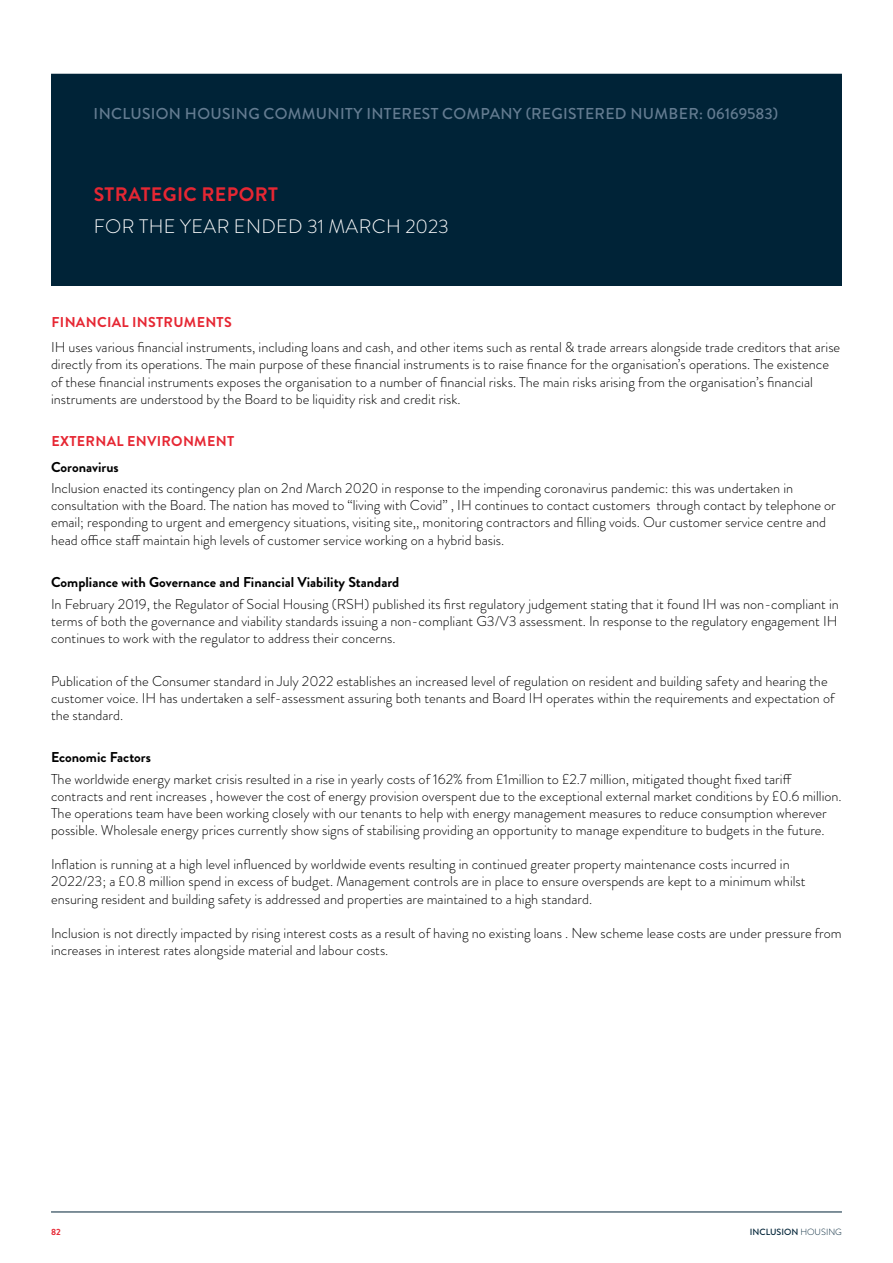
<style>
.page{position:relative;width:893px;height:1263px;background:#fff}
.page>*{position:absolute;margin:0;border:0;box-sizing:border-box;transform-origin:0 0}
.t1{font:300 19.5px "Brandon Grotesque";letter-spacing:.02em;color:#fff}
.t2{font:700 19.5px "Brandon Grotesque";letter-spacing:.02em;color:#e62733}
.t3{font:500 15.75px "Brandon Grotesque";letter-spacing:.02em;color:#647c91}
.t4{font:300 14.25px/17.1px "Brandon Grotesque";color:#000}
.t5{font:700 14.25px "Brandon Grotesque";color:#000}
.t6{font:700 14.25px "Brandon Grotesque";letter-spacing:.02em;color:#e62733}
.t7{font:500 9px "Brandon Grotesque";color:#002337}
.t8{font:700 9px "Brandon Grotesque";color:#e62733}
.s1{font-weight:300}
</style>
<div class="page">
<div style="left:51px;top:77px;width:791px;height:209px;background:#002337"></div>
<div style="left:51px;top:74px;width:791px;height:6px;background:#002337"></div>
<hr style="left:51px;top:1212px;width:791px;height:1px;background:#002337">
<p class="t3" style="left:94px;top:103px;width:686px">INCLUSION HOUSING COMMUNITY INTEREST COMPANY (REGISTERED NUMBER: 06169583)</p>
<h1 class="t2" style="left:94px;top:181px;width:186px">STRATEGIC REPORT</h1>
<h1 class="t1" style="left:94px;top:213px;width:357px">FOR THE YEAR ENDED 31 MARCH 2023</h1>
<p class="t6" style="left:52px;top:312px;width:182px">FINANCIAL INSTRUMENTS</p>
<p class="t4" style="left:51px;top:339px;width:791px">IH uses various financial instruments, including loans and cash, and other items such as rental &amp; trade arrears alongside trade creditors that arise directly from its operations. The main purpose of these financial instruments is to raise finance for the organisation’s operations. The existence of these financial instruments exposes the organisation to a number of financial risks. The main risks arising from the organisation’s financial instruments are understood by the Board to be liquidity risk and credit risk.</p>
<p class="t6" style="left:52px;top:431px;width:184px">EXTERNAL ENVIRONMENT</p>
<p class="t5" style="left:51px;top:457px;width:69px">Coronavirus</p>
<p class="t4" style="left:51px;top:480px;width:786px">Inclusion enacted its contingency plan on 2nd March 2020 in response to the impending coronavirus pandemic: this was undertaken in consultation with the Board. The nation has moved to “living with Covid” , IH continues to contact customers through contact by telephone or email; responding to urgent and emergency situations, visiting site,, monitoring contractors and filling voids. Our customer service centre and head office staff maintain high levels of customer service working on a hybrid basis.</p>
<p class="t5" style="left:51px;top:572px;width:350px">Compliance with Governance and Financial Viability Standard</p>
<p class="t4" style="left:51px;top:595px;width:789px;text-align:justify">In February 2019, the Regulator of Social Housing (RSH) published its first regulatory judgement stating that it found IH was non-compliant in terms of both the governance and viability standards issuing a non-compliant G3/V3 assessment. In response to the regulatory engagement IH continues to work with the regulator to address their concerns.</p>
<p class="t4" style="left:51px;top:672px;width:785px">Publication of the Consumer standard in July 2022 establishes an increased level of regulation on resident and building safety and hearing the customer voice. IH has undertaken a self-assessment assuring both tenants and Board IH operates within the requirements and expectation of the standard.</p>
<p class="t5" style="left:51px;top:748px;width:101px">Economic Factors</p>
<p class="t4" style="left:51px;top:770px;width:792px">The worldwide energy market crisis resulted in a rise in yearly costs of 162% from £1million to £2.7 million, mitigated thought fixed tariff contracts and rent increases , however the cost of energy provision overspent due to the exceptional external market conditions by £0.6 million.<br>The operations team have been working closely with our tenants to help with energy management measures to reduce consumption wherever possible. Wholesale energy prices currently show signs of stabilising providing an opportunity to manage expenditure to budgets in the future.</p>
<p class="t4" style="left:51px;top:856px;width:756px">Inflation is running at a high level influenced by worldwide events resulting in continued greater property maintenance costs incurred in<br>2022/23; a £0.8 million spend in excess of budget. Management controls are in place to ensure overspends are kept to a minimum whilst ensuring resident and building safety is addressed and properties are maintained to a high standard.</p>
<p class="t4" style="left:51px;top:924px;width:792px">Inclusion is not directly impacted by rising interest costs as a result of having no existing loans . New scheme lease costs are under pressure from increases in interest rates alongside material and labour costs.</p>
<p class="t8" style="left:51px;top:1226px;width:11px">82</p>
<p class="t7" style="left:750px;top:1226px;width:94px">INCLUSION <span class="s1">HOUSING</span></p>
</div>
